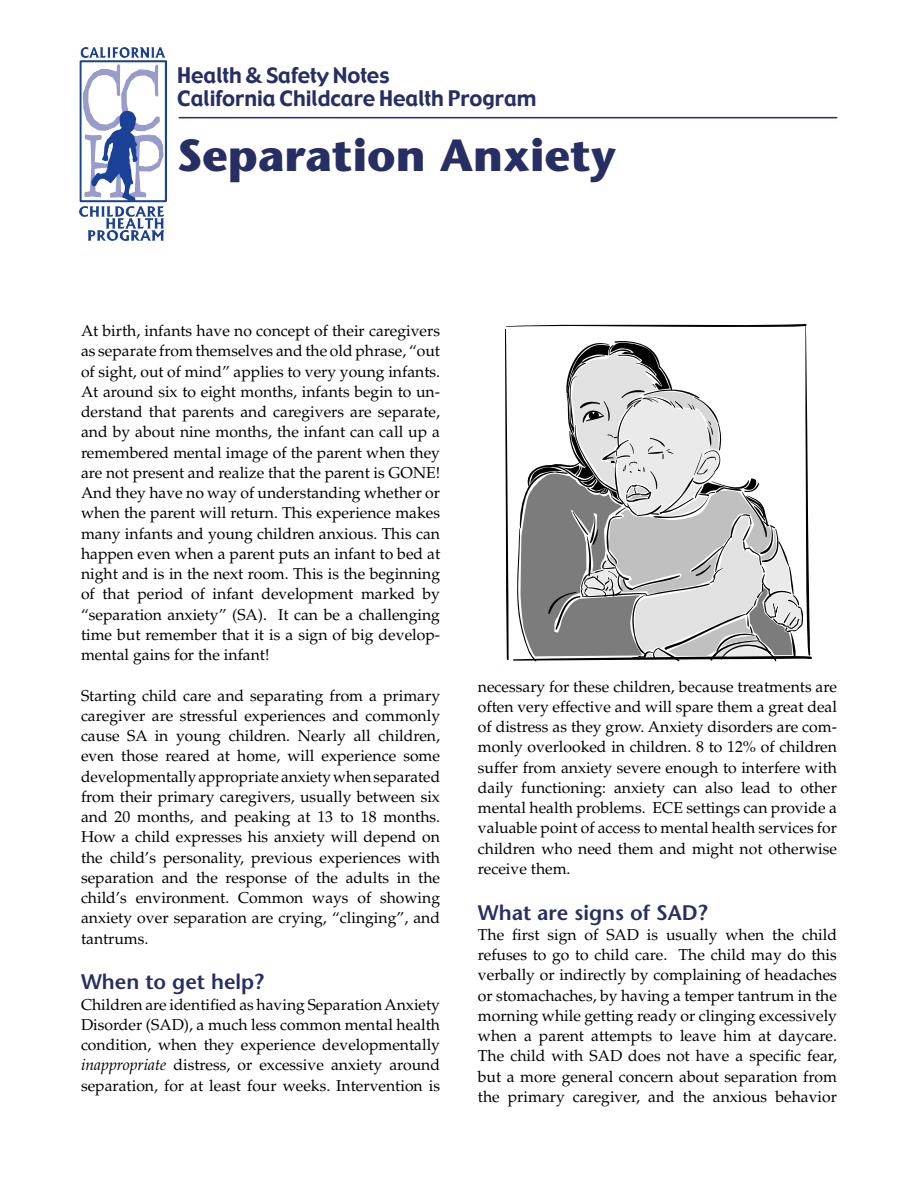
<style>
.page{position:relative;width:918px;height:1188px;background:#fff}
.page>*{position:absolute;margin:0;border:0;box-sizing:border-box;transform-origin:0 0}
._0_Title{font:700 45px "Stone Sans";color:#272e64}
.t1{font:21px "Gadget";color:#272e64}
._1_Subhead{font:600 21px "Stone Sans";color:#272e64}
._3_Text{font:15.75px/20.2px "Palatino";color:#000;text-align:justify}
.s1{font-style:italic}
</style>
<div class="page">
<svg style="left:501px;top:324px;width:311px;height:341px"></svg>
<hr style="left:179px;top:117px;width:658px;height:1px;background:#272e64">
<img style="left:80px;top:47px;width:86px;height:193px">
<p class="t1" style="left:177px;top:62px;width:214px">Health &amp; Safety Notes</p>
<p class="t1" style="left:177px;top:84px;width:361px">California Childcare Health Program</p>
<p class="_0_Title" style="left:177px;top:126px;width:441px">Separation Anxiety</p>
<p class="_3_Text" style="left:81px;top:321px;width:361px">At birth, infants have no concept of their caregivers as separate from themselves and the old phrase, “out of sight, out of mind” applies to very young infants.<br>At around six to eight months, infants begin to un&shy;derstand that parents and caregivers are separate, and by about nine months, the infant can call up a remembered mental image of the parent when they are not present and realize that the parent is GONE!<br>And they have no way of understanding whether or when the parent will return. This experience makes many infants and young children anxious. This can happen even when a parent puts an infant to bed at night and is in the next room. This is the beginning of that period of infant development marked by “separation anxiety” (SA). It can be a challenging time but remember that it is a sign of big develop&shy;mental gains for the infant!</p>
<p class="_3_Text" style="left:81px;top:685px;width:361px">Starting child care and separating from a primary caregiver are stressful experiences and commonly cause SA in young children. Nearly all children, even those reared at home, will experience some developmentally appropriate anxiety when separated from their primary caregivers, usually between six and 20 months, and peaking at 13 to 18 months.<br>How a child expresses his anxiety will depend on the child’s personality, previous experiences with separation and the response of the adults in the child’s environment. Common ways of showing anxiety over separation are crying, “clinging”, and tantrums.</p>
<p class="_1_Subhead" style="left:81px;top:969px;width:184px">When to get help?</p>
<p class="_3_Text" style="left:81px;top:994px;width:361px">Children are identified as having Separation Anxiety Disorder (SAD), a much less common mental health condition, when they experience developmentally <span class="s1">inappropriate</span> distress, or excessive anxiety around separation, for at least four weeks. Intervention is</p>
<p class="_3_Text" style="left:478px;top:676px;width:361px">necessary for these children, because treatments are often very effective and will spare them a great deal of distress as they grow. Anxiety disorders are com&shy;monly overlooked in children. 8 to 12% of children suffer from anxiety severe enough to interfere with daily functioning: anxiety can also lead to other mental health problems. ECE settings can provide a valuable point of access to mental health services for children who need them and might not otherwise receive them.</p>
<p class="_1_Subhead" style="left:478px;top:899px;width:231px">What are signs of SAD?</p>
<p class="_3_Text" style="left:478px;top:925px;width:361px">The first sign of SAD is usually when the child refuses to go to child care. The child may do this verbally or indirectly by complaining of headaches or stomachaches, by having a temper tantrum in the morning while getting ready or clinging excessively when a parent attempts to leave him at daycare.<br>The child with SAD does not have a specific fear, but a more general concern about separation from the primary caregiver, and the anxious behavior</p>
</div>
